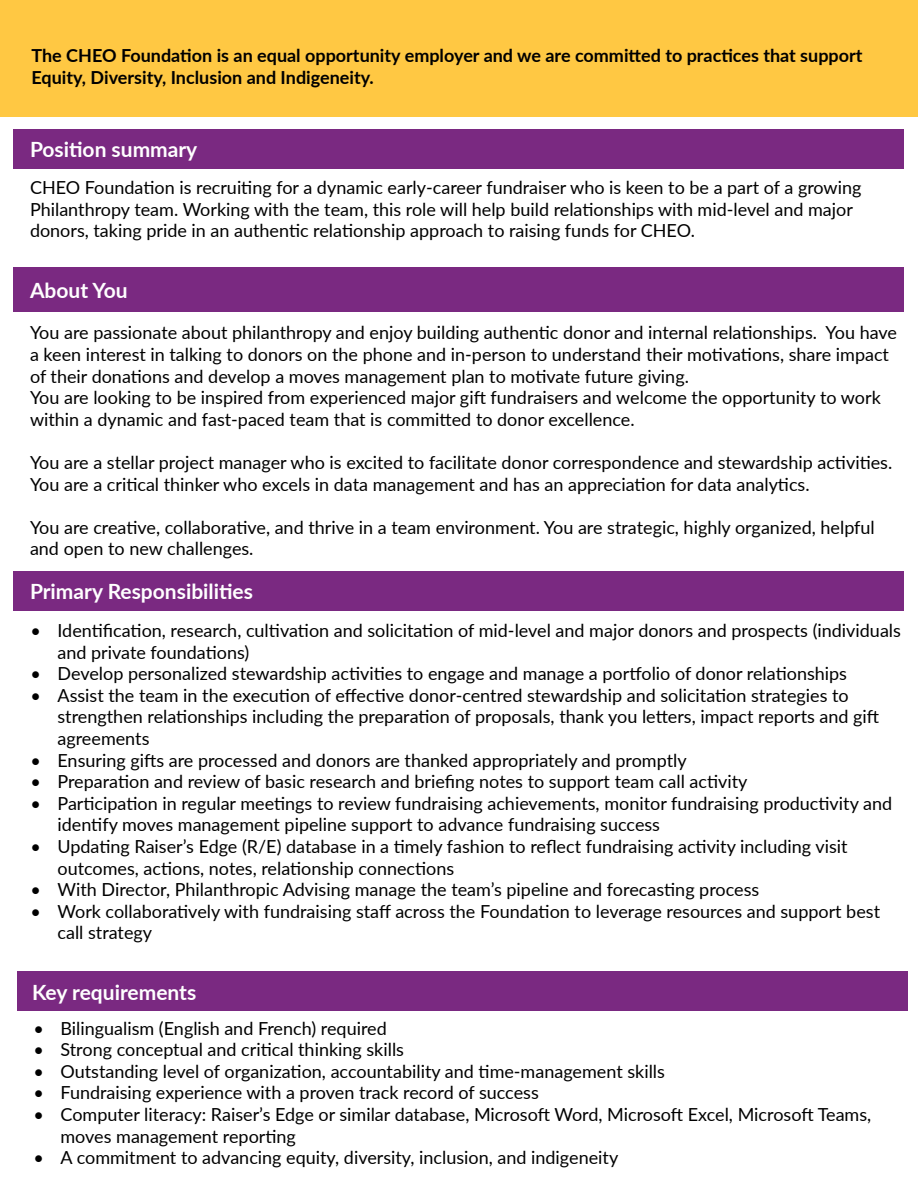
<style>
.page{position:relative;width:918px;height:1188px;background:#fff}
.page>*{position:absolute;margin:0;border:0;box-sizing:border-box;transform-origin:0 0}
.t1{font:700 21px "Lato";color:#fff}
.t2{font:18px/21.6px "Lato";color:#000}
.t3{font:700 18px/21.6px "Lato";color:#000}
</style>
<div class="page">
<div style="left:14px;top:129px;width:890px;height:40px;background:#7a2981"></div>
<div style="left:14px;top:267px;width:890px;height:44px;background:#7a2981"></div>
<div style="left:14px;top:571px;width:890px;height:40px;background:#7a2981"></div>
<div style="left:0;top:0;width:918px;height:117px;background:#ffc843"></div>
<div style="left:17px;top:971px;width:891px;height:40px;background:#7a2981"></div>
<p class="t3" style="left:32px;top:44px;width:833px">The CHEO Foundation is an equal opportunity employer and we are committed to practices that support<br>Equity, Diversity, Inclusion and Indigeneity.</p>
<p class="t1" style="left:30px;top:134px;width:169px">Position summary</p>
<p class="t2" style="left:30px;top:176px;width:833px">CHEO Foundation is recruiting for a dynamic early-career fundraiser who is keen to be a part of a growing<br>Philanthropy team. Working with the team, this role will help build relationships with mid-level and major donors, taking pride in an authentic relationship approach to raising funds for CHEO.</p>
<p class="t1" style="left:30px;top:274px;width:99px">About You</p>
<p class="t2" style="left:30px;top:321px;width:869px">You are passionate about philanthropy and enjoy building authentic donor and internal relationships. You have a keen interest in talking to donors on the phone and in-person to understand their motivations, share impact of their donations and develop a moves management plan to motivate future giving.<br>You are looking to be inspired from experienced major gift fundraisers and welcome the opportunity to work within a dynamic and fast-paced team that is committed to donor excellence.</p>
<p class="t2" style="left:30px;top:451px;width:864px">You are a stellar project manager who is excited to facilitate donor correspondence and stewardship activities.<br>You are a critical thinker who excels in data management and has an appreciation for data analytics.</p>
<p class="t2" style="left:30px;top:516px;width:846px">You are creative, collaborative, and thrive in a team environment. You are strategic, highly organized, helpful and open to new challenges.</p>
<p class="t1" style="left:30px;top:576px;width:225px">Primary Responsibilities</p>
<p class="t2" style="left:58px;top:619px;width:845px;text-indent:-27px">• Identification, research, cultivation and solicitation of mid-level and major donors and prospects (individuals and private foundations)</p>
<p class="t2" style="left:31px;top:662px;width:818px">• Develop personalized stewardship activities to engage and manage a portfolio of donor relationships</p>
<p class="t2" style="left:58px;top:684px;width:823px;text-indent:-27px">• Assist the team in the execution of effective donor-centred stewardship and solicitation strategies to strengthen relationships including the preparation of proposals, thank you letters, impact reports and gift agreements</p>
<p class="t2" style="left:31px;top:748px;width:658px">• Ensuring gifts are processed and donors are thanked appropriately and promptly</p>
<p class="t2" style="left:31px;top:770px;width:719px">• Preparation and review of basic research and briefing notes to support team call activity</p>
<p class="t2" style="left:58px;top:792px;width:836px;text-indent:-27px">• Participation in regular meetings to review fundraising achievements, monitor fundraising productivity and identify moves management pipeline support to advance fundraising success</p>
<p class="t2" style="left:58px;top:835px;width:792px;text-indent:-27px">• Updating Raiser’s Edge (R/E) database in a timely fashion to reflect fundraising activity including visit outcomes, actions, notes, relationship connections</p>
<p class="t2" style="left:31px;top:878px;width:730px">• With Director, Philanthropic Advising manage the team’s pipeline and forecasting process</p>
<p class="t2" style="left:58px;top:900px;width:824px;text-indent:-27px">• Work collaboratively with fundraising staff across the Foundation to leverage resources and support best call strategy</p>
<p class="t1" style="left:32px;top:977px;width:166px">Key requirements</p>
<p class="t2" style="left:34px;top:1016px;width:355px">• Bilingualism (English and French) required</p>
<p class="t2" style="left:34px;top:1038px;width:372px">• Strong conceptual and critical thinking skills</p>
<p class="t2" style="left:34px;top:1060px;width:633px">• Outstanding level of organization, accountability and time-management skills</p>
<p class="t2" style="left:34px;top:1081px;width:507px">• Fundraising experience with a proven track record of success</p>
<p class="t2" style="left:61px;top:1103px;width:812px;text-indent:-27px">• Computer literacy: Raiser’s Edge or similar database, Microsoft Word, Microsoft Excel, Microsoft Teams, moves management reporting</p>
<p class="t2" style="left:34px;top:1146px;width:586px">• A commitment to advancing equity, diversity, inclusion, and indigeneity</p>
</div>
